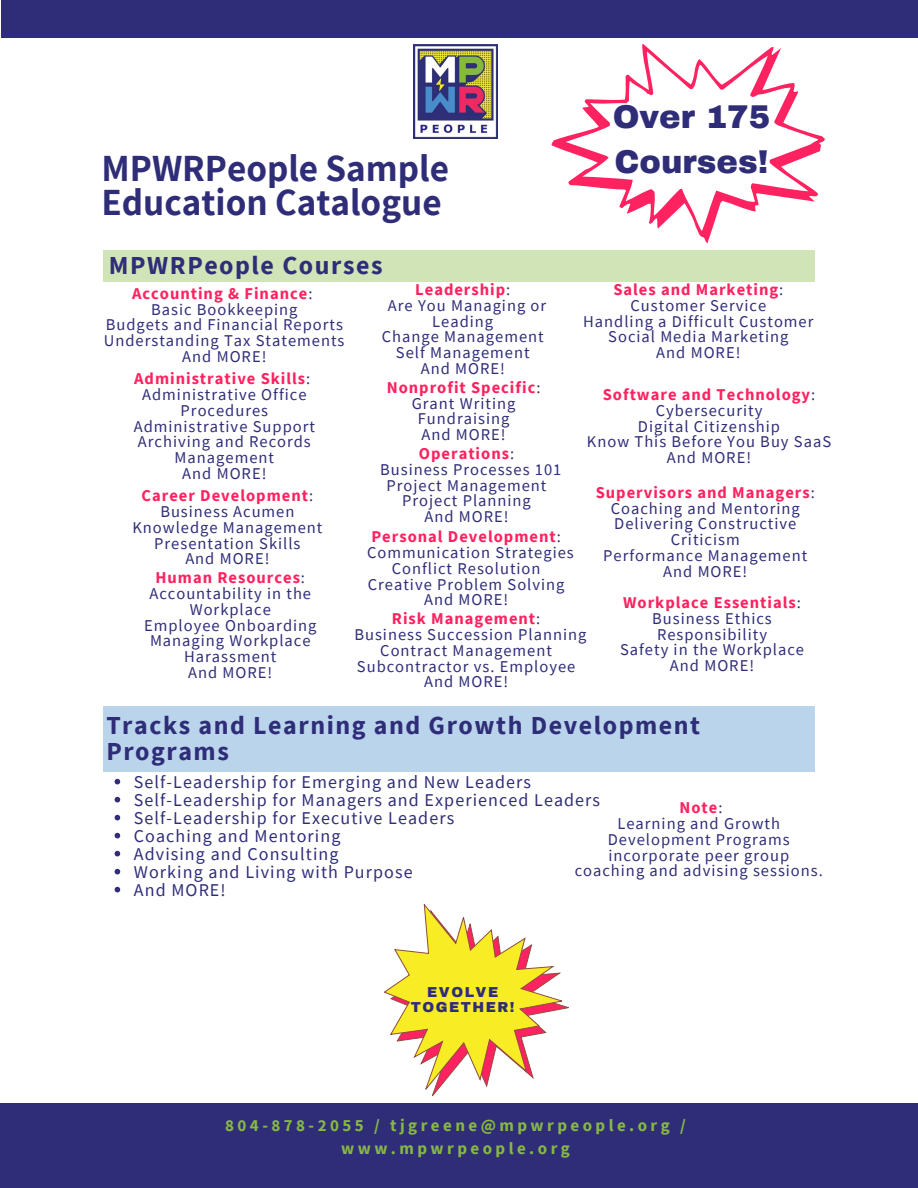
<style>
.page{position:relative;width:918px;height:1188px;background:#fff}
.page>*{position:absolute;margin:0;border:0;box-sizing:border-box;transform-origin:0 0}
.t1{font:700 37.5px/33.8px "Assistant";color:#2f2d78}
.t2{font:900 32.25px/45px "Archivo";color:#2f2d78}
.t3{font:700 25.95px/25.8px "Source Sans Pro";letter-spacing:.06em;color:#2f2d78}
.t4{font:18px "Source Sans Pro";letter-spacing:.06em;color:#2f2d78}
.t5{font:700 16.95px/23.7px "Source Sans Pro";letter-spacing:.205em;color:#87b940;text-align:center}
.t6{font:16.5px/15.8px "Source Sans Pro";letter-spacing:.06em;color:#2f2d78;text-align:center}
.t7{font:900 14.1px/15.1px "Archivo";letter-spacing:.105em;color:#2f2d78;text-align:center}
.s1{font-weight:700;color:#ff2260}
</style>
<div class="page">
<div style="left:1px;top:0;width:917px;height:38px;background:#2f2d78"></div>
<div style="left:0;top:1103px;width:918px;height:85px;background:#2f2d78"></div>
<img style="left:414px;top:45px;width:84px;height:93px">
<svg style="left:384px;top:904px;width:185px;height:193px"></svg>
<div style="left:103px;top:250px;width:712px;height:31px;background:#d1e4b7"></div>
<div style="left:103px;top:706px;width:712px;height:65px;background:#bad4ec"></div>
<svg style="left:551px;top:44px;width:274px;height:199px"></svg>
<svg style="left:566px;top:51px;width:252px;height:180px"></svg>
<svg style="left:115px;top:779px;width:5px;height:5px"></svg>
<svg style="left:115px;top:797px;width:5px;height:5px"></svg>
<svg style="left:115px;top:815px;width:5px;height:5px"></svg>
<svg style="left:115px;top:833px;width:5px;height:5px"></svg>
<svg style="left:115px;top:851px;width:5px;height:5px"></svg>
<svg style="left:115px;top:869px;width:5px;height:5px"></svg>
<svg style="left:115px;top:887px;width:5px;height:5px"></svg>
<h5 class="t1" style="left:102px;top:150px;width:349px">MPWRPeople Sample<br>Education Catalogue</h5>
<p class="t3" style="left:109px;top:252px;width:275px">MPWRPeople Courses</p>
<p class="t2" style="left:613px;top:95px;width:159px">Over 175<br>Courses!</p>
<h5 class="t6" style="left:104px;top:285px;width:242px"><span class="s1">Accounting &amp; Finance</span>:<br>Basic Bookkeeping<br>Budgets and Financial Reports<br>Understanding Tax Statements<br>And MORE!</h5>
<h5 class="t6" style="left:134px;top:371px;width:183px"><span class="s1">Administrative Skills</span>:<br>Administrative Office<br>Procedures<br>Administrative Support<br>Archiving and Records<br>Management<br>And MORE!</h5>
<h5 class="t6" style="left:132px;top:488px;width:192px"><span class="s1">Career Development</span>:<br>Business Acumen<br>Knowledge Management<br>Presentation Skills<br>And MORE!</h5>
<h5 class="t6" style="left:144px;top:570px;width:174px"><span class="s1">Human Resources</span>:<br>Accountability in the<br>Workplace<br>Employee Onboarding<br>Managing Workplace<br>Harassment<br>And MORE!</h5>
<h5 class="t6" style="left:382px;top:281px;width:166px"><span class="s1">Leadership</span>:<br>Are You Managing or<br>Leading<br>Change Management<br>Self Management<br>And MORE!</h5>
<p class="t6" style="left:583px;top:281px;width:232px"><span class="s1">Sales and Marketing</span>:<br>Customer Service<br>Handling a Difficult Customer<br>Social Media Marketing<br>And MORE!</p>
<p class="t6" style="left:587px;top:386px;width:246px"><span class="s1">Software and Technology</span>:<br>Cybersecurity<br>Digital Citizenship<br>Know This Before You Buy SaaS<br>And MORE!</p>
<p class="t6" style="left:596px;top:484px;width:221px"><span class="s1">Supervisors and Managers</span>:<br>Coaching and Mentoring<br>Delivering Constructive<br>Criticism<br>Performance Management<br>And MORE!</p>
<p class="t6" style="left:620px;top:594px;width:185px"><span class="s1">Workplace Essentials</span>:<br>Business Ethics<br>Responsibility<br>Safety in the Workplace<br>And MORE!</p>
<p class="t6" style="left:387px;top:379px;width:155px"><span class="s1">Nonprofit Specific</span>:<br>Grant Writing<br>Fundraising<br>And MORE!</p>
<p class="t6" style="left:380px;top:445px;width:183px"><span class="s1">Operations</span>:<br>Business Processes 101<br>Project Management<br>Project Planning<br>And MORE!</p>
<p class="t6" style="left:367px;top:529px;width:208px"><span class="s1">Personal Development</span>:<br>Communication Strategies<br>Conflict Resolution<br>Creative Problem Solving<br>And MORE!</p>
<p class="t6" style="left:354px;top:611px;width:234px"><span class="s1">Risk Management</span>:<br>Business Succession Planning<br>Contract Management<br>Subcontractor vs. Employee<br>And MORE!</p>
<h1 class="t3" style="left:106px;top:712px;width:595px">Tracks and Learning and Growth Development<br>Programs</h1>
<h5 class="t4" style="left:134px;top:770px;width:399px">Self-Leadership for Emerging and New Leaders</h5>
<h5 class="t4" style="left:134px;top:788px;width:468px">Self-Leadership for Managers and Experienced Leaders</h5>
<h5 class="t4" style="left:134px;top:806px;width:322px">Self-Leadership for Executive Leaders</h5>
<h5 class="t4" style="left:134px;top:824px;width:208px">Coaching and Mentoring</h5>
<h5 class="t4" style="left:134px;top:842px;width:206px">Advising and Consulting</h5>
<h5 class="t4" style="left:134px;top:860px;width:280px">Working and Living with Purpose</h5>
<h5 class="t4" style="left:134px;top:878px;width:93px">And MORE!</h5>
<h5 class="t6" style="left:575px;top:800px;width:250px"><span class="s1">Note</span>:<br>Learning and Growth<br>Development Programs incorporate peer group coaching and advising sessions.</h5>
<p class="t7" style="left:411px;top:985px;width:105px">EVOLVE<br>TOGETHER!</p>
<h2 class="t5" style="left:225px;top:1113px;width:462px">804-878-2055 / tjgreene@mpwrpeople.org / www.mpwrpeople.org</h2>
</div>
